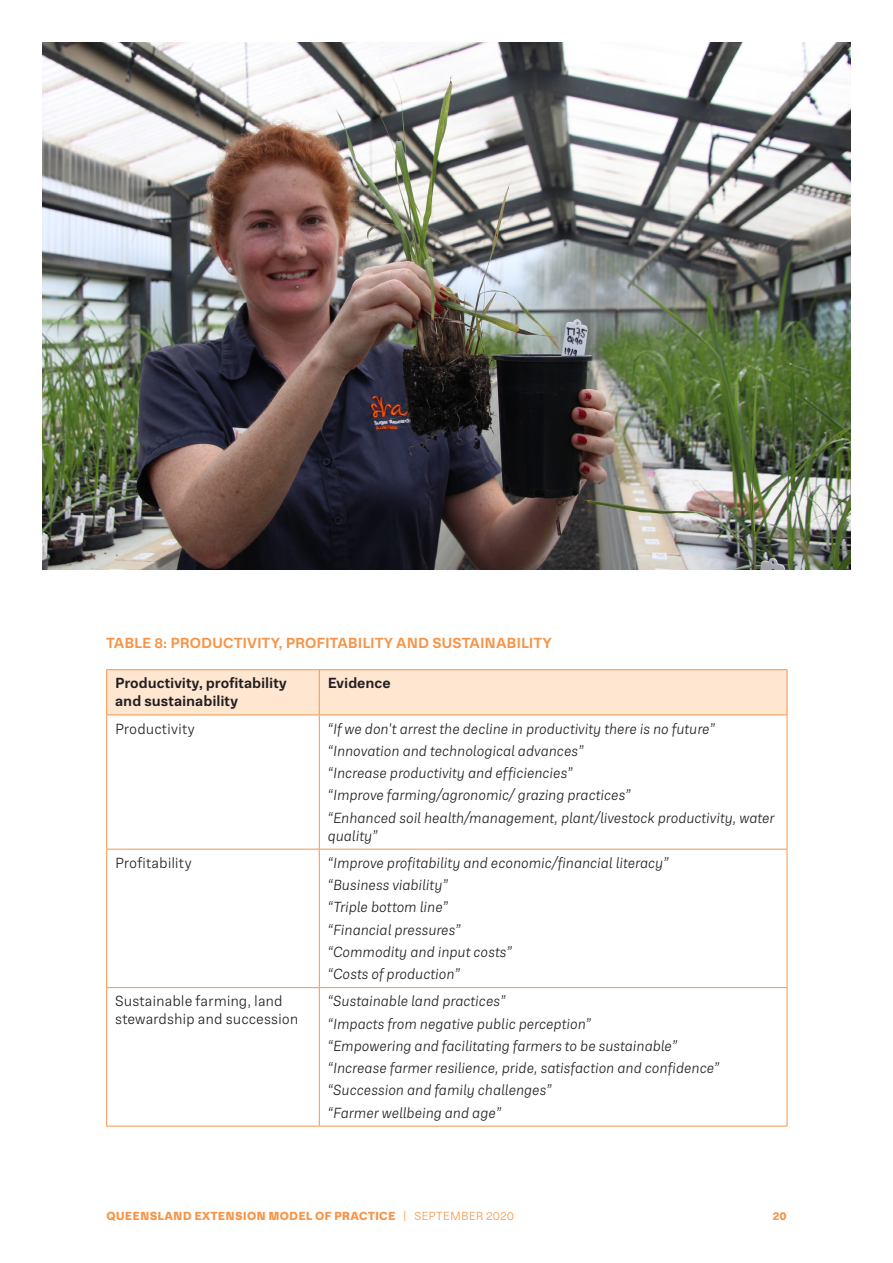
<style>
.page{position:relative;width:893px;height:1263px;background:#fff}
.page>*{position:absolute;margin:0;border:0;box-sizing:border-box;transform-origin:0 0}
.t1{font:italic 300 15px/22.2px "RNS Physis";letter-spacing:-.005em;color:#231f20}
.t2{font:300 15px/18px "RNS Physis";color:#231f20}
.t3{font:700 15px/18px "RNS Physis";color:#231f20}
.t4{font:700 15px "RNS Physis";letter-spacing:.005em;color:#f79447}
.t5{font:900 12px "RNS Physis";letter-spacing:.015em;color:#f79447}
.s1{font-weight:300}
</style>
<div class="page">
<div style="left:107px;top:670px;width:680px;height:44px;background:#fee6d1"></div>
<hr style="left:319px;top:670px;width:1px;height:44px;background:#f79447">
<hr style="left:319px;top:715px;width:1px;height:134px;background:#f79447">
<hr style="left:106px;top:849px;width:213px;height:1px;background:#f79447">
<hr style="left:319px;top:849px;width:468px;height:1px;background:#f79447">
<hr style="left:319px;top:849px;width:1px;height:138px;background:#f79447">
<hr style="left:106px;top:987px;width:213px;height:1px;background:#f79447">
<hr style="left:319px;top:987px;width:468px;height:1px;background:#f79447">
<hr style="left:319px;top:988px;width:1px;height:138px;background:#f79447">
<hr style="left:106px;top:715px;width:1px;height:134px;background:#f79447">
<hr style="left:787px;top:715px;width:1px;height:134px;background:#f79447">
<hr style="left:106px;top:849px;width:1px;height:138px;background:#f79447">
<hr style="left:787px;top:849px;width:1px;height:138px;background:#f79447">
<hr style="left:106px;top:988px;width:1px;height:138px;background:#f79447">
<hr style="left:787px;top:988px;width:1px;height:138px;background:#f79447">
<hr style="left:106px;top:1126px;width:213px;height:1px;background:#f79447">
<hr style="left:319px;top:1126px;width:468px;height:1px;background:#f79447">
<hr style="left:106px;top:669px;width:213px;height:1px;background:#f79447">
<hr style="left:106px;top:670px;width:1px;height:44px;background:#f79447">
<hr style="left:319px;top:669px;width:468px;height:1px;background:#f79447">
<hr style="left:787px;top:670px;width:1px;height:44px;background:#f79447">
<hr style="left:106px;top:714px;width:213px;height:1px;background:#f79447">
<hr style="left:319px;top:714px;width:468px;height:1px;background:#f79447">
<img style="left:43px;top:43px;width:807px;height:527px">
<p class="t4" style="left:106px;top:634px;width:447px">TABLE 8: PRODUCTIVITY, PROFITABILITY AND SUSTAINABILITY</p>
<p class="t3" style="left:115px;top:674px;width:173px">Productivity, profitability and sustainability</p>
<p class="t3" style="left:328px;top:674px;width:64px">Evidence</p>
<p class="t2" style="left:115px;top:719px;width:81px">Productivity</p>
<p class="t1" style="left:328px;top:717px;width:448px">“If we don't arrest the decline in productivity there is no future” “Innovation and technological advances”<br>“Increase productivity and efficiencies”<br>“Improve farming/agronomic/ grazing practices”<br>“Enhanced soil health/management, plant/livestock productivity, water</p>
<p class="t1" style="left:328px;top:824px;width:51px">quality”</p>
<p class="t2" style="left:115px;top:853px;width:78px">Profitability</p>
<p class="t1" style="left:328px;top:851px;width:342px">“Improve profitability and economic/financial literacy” “Business viability”<br>“Triple bottom line”<br>“Financial pressures”<br>“Commodity and input costs”<br>“Costs of production”</p>
<p class="t2" style="left:115px;top:992px;width:185px">Sustainable farming, land stewardship and succession</p>
<p class="t1" style="left:328px;top:990px;width:393px">“Sustainable land practices”<br>“Impacts from negative public perception”<br>“Empowering and facilitating farmers to be sustainable” “Increase farmer resilience, pride, satisfaction and confidence” “Succession and family challenges”<br>“Farmer wellbeing and age”</p>
<p class="t5" style="left:106px;top:1209px;width:409px">QUEENSLAND EXTENSION MODEL OF PRACTICE <span class="s1">| SEPTEMBER 2020</span></p>
<p class="t5" style="left:773px;top:1209px;width:16px">20</p>
</div>
